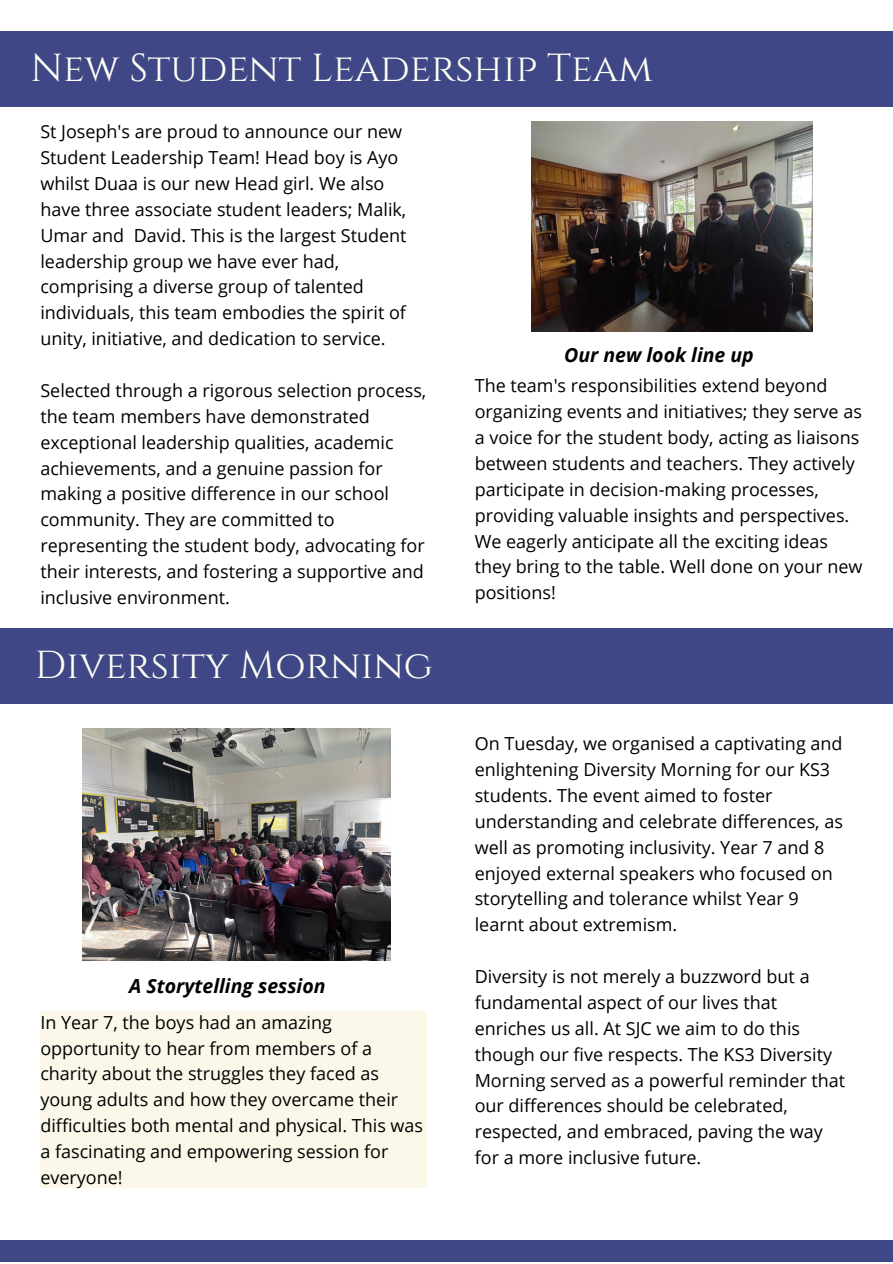
<style>
.page{position:relative;width:893px;height:1264px;background:#fff}
.page>*{position:absolute;margin:0;border:0;box-sizing:border-box;transform-origin:0 0}
.t1{font:39px "Cinzel";color:#fffff6}
.t2{font:italic 700 19.5px "Open Sans";color:#000}
.t3{font:18px/25.8px "Open Sans";color:#000}
</style>
<div class="page">
<div style="left:0;top:1240px;width:892px;height:21px;background:#3f4786"></div>
<div style="left:0;top:31px;width:892px;height:76px;background:#3f4786"></div>
<div style="left:0;top:628px;width:892px;height:76px;background:#3f4786"></div>
<img style="left:531px;top:121px;width:281px;height:210px">
<img style="left:83px;top:728px;width:308px;height:232px">
<div style="left:40px;top:1011px;width:387px;height:177px;background:#fbf8ea"></div>
<p class="t1" style="left:31px;top:43px;width:623px">New Student Leadership Team</p>
<p class="t3" style="left:40px;top:118px;width:368px">St Joseph's are proud to announce our new Student Leadership Team! Head boy is Ayo whilst Duaa is our new Head girl. We also have three associate student leaders; Malik, Umar and David. This is the largest Student leadership group we have ever had, comprising a diverse group of talented individuals, this team embodies the spirit of unity, initiative, and dedication to service.</p>
<p class="t3" style="left:40px;top:377px;width:387px">Selected through a rigorous selection process, the team members have demonstrated exceptional leadership qualities, academic achievements, and a genuine passion for making a positive difference in our school community. They are committed to representing the student body, advocating for their interests, and fostering a supportive and inclusive environment.</p>
<p class="t3" style="left:474px;top:372px;width:389px">The team's responsibilities extend beyond organizing events and initiatives; they serve as a voice for the student body, acting as liaisons between students and teachers. They actively participate in decision-making processes, providing valuable insights and perspectives.<br>We eagerly anticipate all the exciting ideas they bring to the table. Well done on your new positions!</p>
<p class="t2" style="left:564px;top:341px;width:191px">Our new look line up</p>
<p class="t1" style="left:35px;top:640px;width:399px">Diversity Morning</p>
<p class="t2" style="left:129px;top:971px;width:198px">A Storytelling session</p>
<p class="t3" style="left:40px;top:1008px;width:384px">In Year 7, the boys had an amazing opportunity to hear from members of a charity about the struggles they faced as young adults and how they overcame their difficulties both mental and physical. This was a fascinating and empowering session for everyone!</p>
<p class="t3" style="left:474px;top:730px;width:370px">On Tuesday, we organised a captivating and enlightening Diversity Morning for our KS3 students. The event aimed to foster understanding and celebrate differences, as well as promoting inclusivity. Year 7 and 8 enjoyed external speakers who focused on storytelling and tolerance whilst Year 9 learnt about extremism.</p>
<p class="t3" style="left:474px;top:963px;width:372px">Diversity is not merely a buzzword but a fundamental aspect of our lives that enriches us all. At SJC we aim to do this though our five respects. The KS3 Diversity Morning served as a powerful reminder that our differences should be celebrated, respected, and embraced, paving the way for a more inclusive future.</p>
</div>
